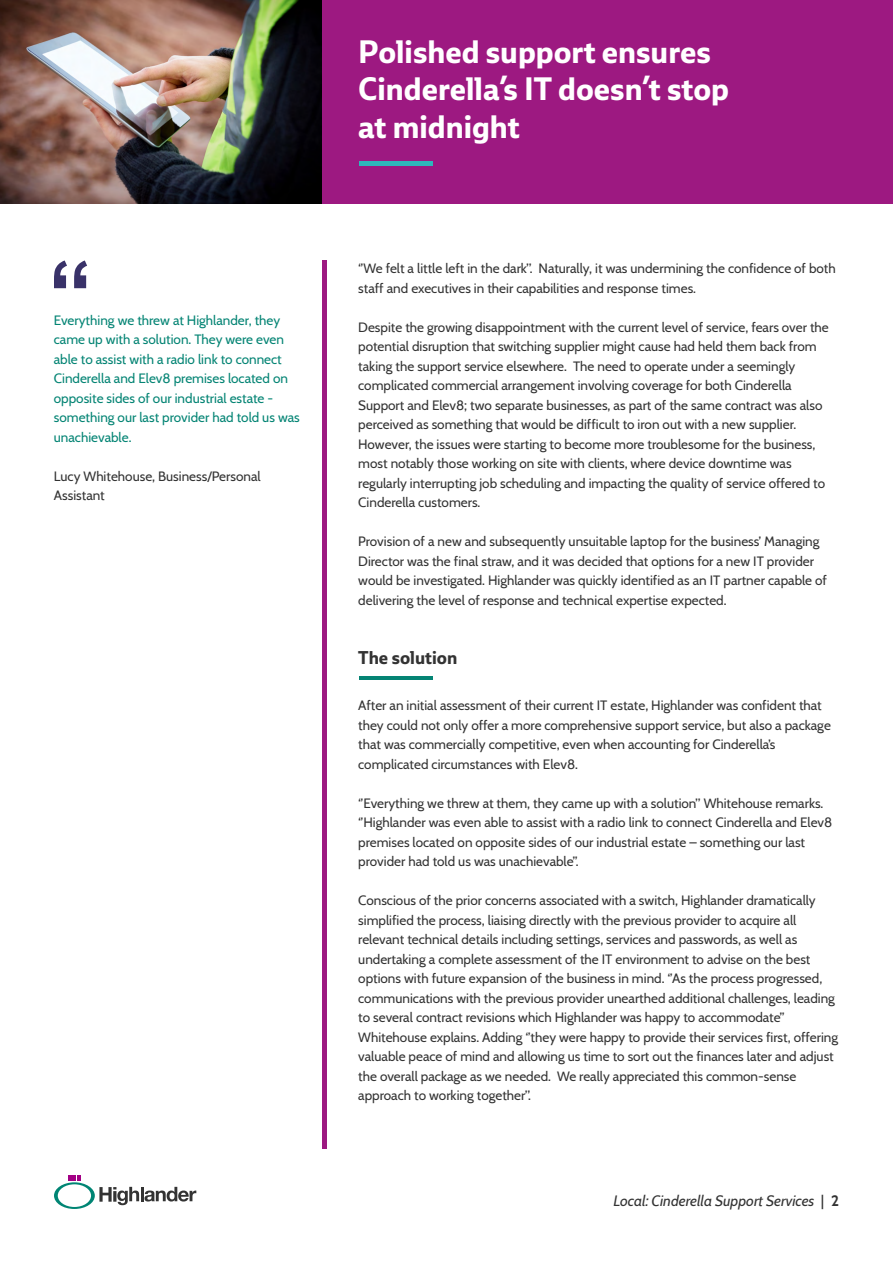
<style>
.page{position:relative;width:893px;height:1263px;background:#fff}
.page>*{position:absolute;margin:0;border:0;box-sizing:border-box;transform-origin:0 0}
.t1{font:700 31.5px/37.8px "Ebony";color:#fff}
.t2{font:700 18px "Ebony";color:#333}
.t3{font:italic 15px "Cabin";color:#333}
.t4{font:13.5px/19.5px "Cabin";color:#333}
.t5{font:13.5px/19.5px "Cabin";color:#048474}
.s1{font-style:normal}
.s2{font-weight:700;font-style:normal}
</style>
<div class="page">
<div style="left:322px;top:0;width:571px;height:203px;background:#9d1981"></div>
<div style="left:322px;top:260px;width:5px;height:889px;background:#9d1981"></div>
<hr style="left:359px;top:677px;width:74px;height:3px;background:#048474">
<svg style="left:54px;top:1175px;width:142px;height:34px"></svg>
<svg style="left:54px;top:260px;width:33px;height:28px"></svg>
<div style="left:359px;top:161px;width:74px;height:5px;background:#2eb7bb"></div>
<img style="left:0;top:0;width:322px;height:203px">
<p class="t5" style="left:54px;top:309px;width:247px">Everything we threw at Highlander, they came up with a solution. They were even able to assist with a radio link to connect Cinderella and Elev8 premises located on opposite sides of our industrial estate - something our last provider had told us was unachievable.</p>
<p class="t4" style="left:54px;top:465px;width:208px">Lucy Whitehouse, Business/Personal<br>Assistant</p>
<h1 class="t1" style="left:358px;top:32px;width:372px">Polished support ensures<br>Cinderella’s IT doesn’t stop at midnight</h1>
<p class="t4" style="left:358px;top:258px;width:479px">‘’We felt a little left in the dark’’. Naturally, it was undermining the confidence of both staff and executives in their capabilities and response times.</p>
<p class="t4" style="left:358px;top:317px;width:472px">Despite the growing disappointment with the current level of service, fears over the potential disruption that switching supplier might cause had held them back from taking the support service elsewhere. The need to operate under a seemingly complicated commercial arrangement involving coverage for both Cinderella Support and Elev8; two separate businesses, as part of the same contract was also perceived as something that would be difficult to iron out with a new supplier.<br>However, the issues were starting to become more troublesome for the business, most notably those working on site with clients, where device downtime was regularly interrupting job scheduling and impacting the quality of service offered to Cinderella customers.</p>
<p class="t4" style="left:358px;top:531px;width:470px">Provision of a new and subsequently unsuitable laptop for the business’ Managing Director was the final straw, and it was decided that options for a new IT provider would be investigated. Highlander was quickly identified as an IT partner capable of delivering the level of response and technical expertise expected.</p>
<h2 class="t2" style="left:358px;top:645px;width:101px">The solution</h2>
<p class="t4" style="left:358px;top:695px;width:474px">After an initial assessment of their current IT estate, Highlander was confident that they could not only offer a more comprehensive support service, but also a package that was commercially competitive, even when accounting for Cinderella’s complicated circumstances with Elev8.</p>
<p class="t4" style="left:358px;top:792px;width:476px">‘’Everything we threw at them, they came up with a solution’’ Whitehouse remarks. ‘’Highlander was even able to assist with a radio link to connect Cinderella and Elev8 premises located on opposite sides of our industrial estate – something our last provider had told us was unachievable’’.</p>
<p class="t4" style="left:358px;top:890px;width:481px">Conscious of the prior concerns associated with a switch, Highlander dramatically simplified the process, liaising directly with the previous provider to acquire all relevant technical details including settings, services and passwords, as well as undertaking a complete assessment of the IT environment to advise on the best options with future expansion of the business in mind. ‘’As the process progressed, communications with the previous provider unearthed additional challenges, leading to several contract revisions which Highlander was happy to accommodate’’ Whitehouse explains. Adding ‘’they were happy to provide their services first, offering valuable peace of mind and allowing us time to sort out the finances later and adjust the overall package as we needed. We really appreciated this common-sense approach to working together’’.</p>
<p class="t3" style="left:613px;top:1189px;width:227px">Local: Cinderella Support Services <span class="s1">|</span> <span class="s2">2</span></p>
</div>
